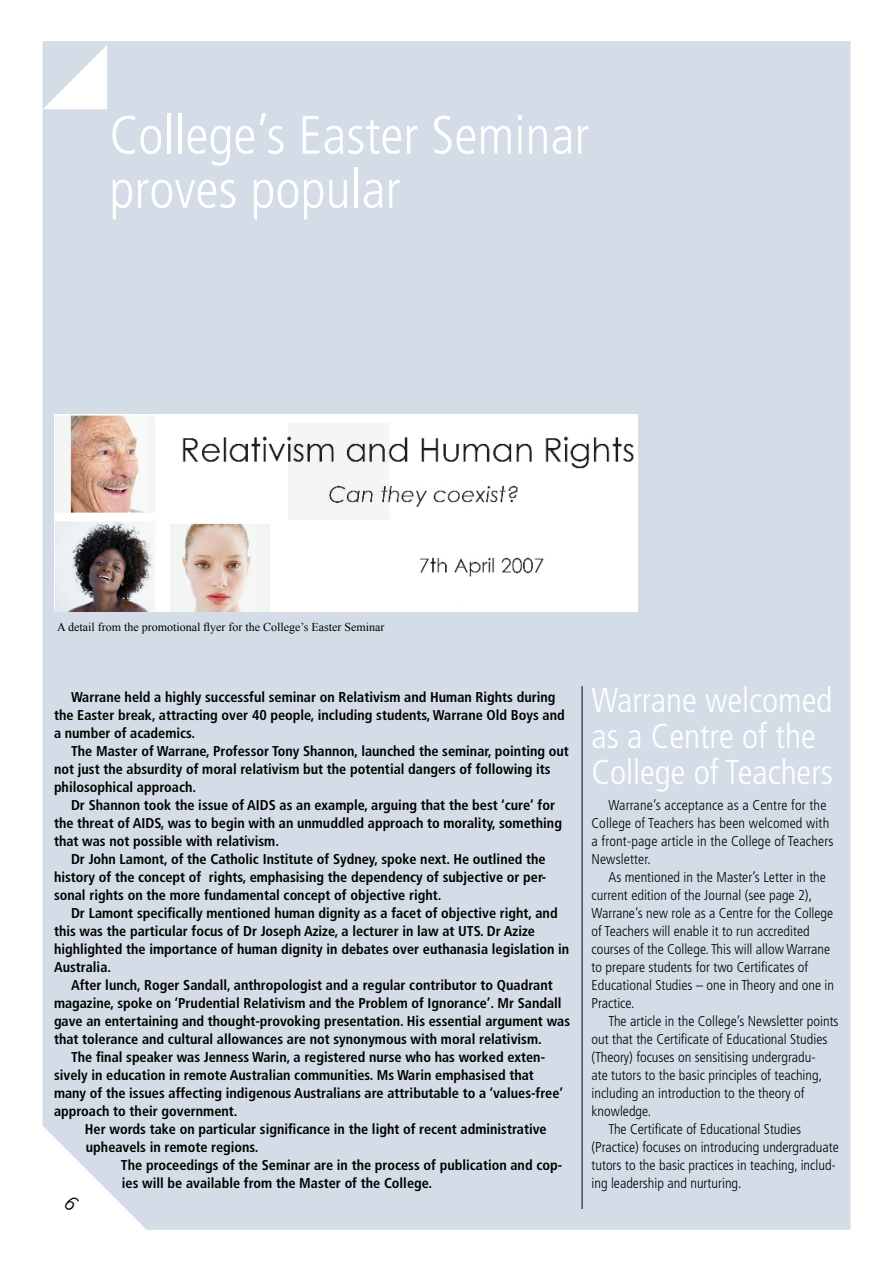
<style>
.page{position:relative;width:893px;height:1263px;background:#fff}
.page>*{position:absolute;margin:0;border:0;box-sizing:border-box;transform-origin:0 0}
.t1{font:300 condensed 54px/54px "Frutiger";color:#fff}
.t2{font:300 condensed 34.5px/36px "Frutiger";color:#fff}
.t3{font:700 condensed 14.25px/18px "Frutiger";color:#000}
.t4{font:300 condensed 14.25px/18px "Frutiger";color:#000}
.t5{font:12px "Times New Roman";color:#000}
</style>
<div class="page">
<div style="left:43px;top:41px;width:807px;height:1189px;background:#d4dde7"></div>
<svg style="left:43px;top:45px;width:64px;height:64px"></svg>
<hr style="left:582px;top:686px;width:1px;height:523px;background:#000">
<img style="left:54px;top:415px;width:584px;height:197px">
<svg style="left:43px;top:1126px;width:106px;height:104px"></svg>
<h1 class="t1" style="left:109px;top:109px;width:482px">College’s Easter Seminar proves popular</h1>
<p class="t5" style="left:57px;top:618px;width:329px">A detail from the promotional flyer for the College’s Easter Seminar</p>
<p class="t3" style="left:54px;top:688px;width:512px;text-indent:17px">Warrane held a highly successful seminar on Relativism and Human Rights during the Easter break, attracting over 40 people, including students, Warrane Old Boys and a number of academics.</p>
<p class="t3" style="left:54px;top:742px;width:516px;text-indent:17px">The Master of Warrane, Professor Tony Shannon, launched the seminar, pointing out not just the absurdity of moral relativism but the potential dangers of following its philosophical approach.</p>
<p class="t3" style="left:54px;top:796px;width:509px;text-indent:17px">Dr Shannon took the issue of AIDS as an example, arguing that the best ‘cure’ for the threat of AIDS, was to begin with an unmuddled approach to morality, something that was not possible with relativism.</p>
<p class="t3" style="left:54px;top:850px;width:494px;text-align:justify;text-indent:17px">Dr John Lamont, of the Catholic Institute of Sydney, spoke next. He outlined the history of the concept of rights, emphasising the dependency of subjective or per&shy;sonal rights on the more fundamental concept of objective right.</p>
<p class="t3" style="left:54px;top:904px;width:517px;text-indent:17px">Dr Lamont specifically mentioned human dignity as a facet of objective right, and this was the particular focus of Dr Joseph Azize, a lecturer in law at UTS. Dr Azize highlighted the importance of human dignity in debates over euthanasia legislation in Australia.</p>
<p class="t3" style="left:71px;top:976px;width:483px">After lunch, Roger Sandall, anthropologist and a regular contributor to Quadrant</p>
<p class="t3" style="left:54px;top:994px;width:509px">magazine, spoke on ‘Prudential Relativism and the Problem of Ignorance’. Mr Sandall</p>
<p class="t3" style="left:54px;top:1012px;width:518px">gave an entertaining and thought-provoking presentation. His essential argument was</p>
<p class="t3" style="left:54px;top:1030px;width:489px">that tolerance and cultural allowances are not synonymous with moral relativism.</p>
<p class="t3" style="left:71px;top:1048px;width:476px">The final speaker was Jenness Warin, a registered nurse who has worked exten-</p>
<p class="t3" style="left:54px;top:1066px;width:481px">sively in education in remote Australian communities. Ms Warin emphasised that</p>
<p class="t3" style="left:54px;top:1084px;width:511px">many of the issues affecting indigenous Australians are attributable to a ‘values-free’</p>
<p class="t3" style="left:54px;top:1102px;width:185px">approach to their government.</p>
<p class="t3" style="left:85px;top:1120px;width:463px">Her words take on particular significance in the light of recent administrative</p>
<p class="t3" style="left:86px;top:1138px;width:174px">upheavels in remote regions.</p>
<p class="t3" style="left:121px;top:1156px;width:443px">The proceedings of the Seminar are in the process of publication and cop-</p>
<p class="t3" style="left:122px;top:1174px;width:312px">ies will be available from the Master of the College.</p>
<h2 class="t2" style="left:591px;top:682px;width:243px">Warrane welcomed as a Centre of the<br>College of Teachers</h2>
<p class="t4" style="left:591px;top:796px;width:243px;text-indent:17px">Warrane’s acceptance as a Centre for the College of Teachers has been welcomed with a front-page article in the College of Teachers Newsletter.</p>
<p class="t4" style="left:591px;top:868px;width:244px;text-indent:17px">As mentioned in the Master’s Letter in the current edition of the Journal (see page 2), Warrane’s new role as a Centre for the College of Teachers will enable it to run accredited courses of the College. This will allow Warrane to prepare students for two Certificates of Educational Studies – one in Theory and one in Practice.</p>
<p class="t4" style="left:608px;top:1012px;width:232px">The article in the College’s Newsletter points</p>
<p class="t4" style="left:591px;top:1030px;width:237px">out that the Certificate of Educational Studies</p>
<p class="t4" style="left:591px;top:1048px;width:226px">(Theory) focuses on sensitising undergradu-</p>
<p class="t4" style="left:591px;top:1066px;width:232px">ate tutors to the basic principles of teaching,</p>
<p class="t4" style="left:591px;top:1084px;width:214px">including an introduction to the theory of</p>
<p class="t4" style="left:591px;top:1102px;width:61px">knowledge.</p>
<p class="t4" style="left:608px;top:1120px;width:194px">The Certificate of Educational Studies</p>
<p class="t4" style="left:591px;top:1138px;width:249px">(Practice) focuses on introducing undergraduate</p>
<p class="t4" style="left:591px;top:1156px;width:246px">tutors to the basic practices in teaching, includ-</p>
<p class="t4" style="left:591px;top:1174px;width:152px">ing leadership and nurturing.</p>
</div>
